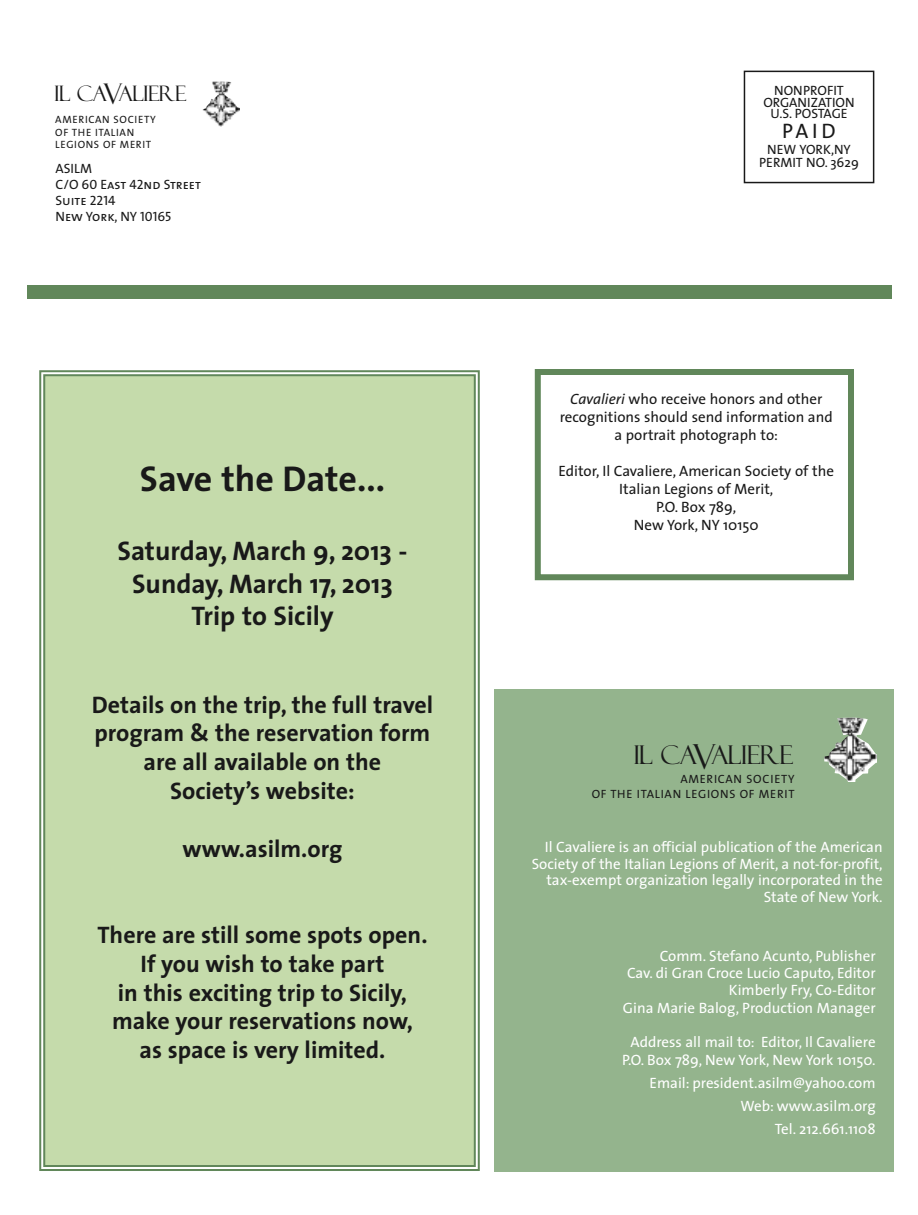
<style>
.page{position:relative;width:918px;height:1215px;background:#fff}
.page>*{position:absolute;margin:0;border:0;box-sizing:border-box;transform-origin:0 0}
.t1{font:700 36px "The Sans";color:#191919}
.t2{font:700 27px/32.4px "The Sans";color:#191919;text-align:center}
.t3{font:25.8px "Felix Titling";letter-spacing:-.04em;color:#191919}
.t4{font:700 24px/28.8px "The Sans";color:#191919;text-align:center}
.t5{font:21.3px "Felix Titling";letter-spacing:-.04em;color:#191919}
.t6{font:21px "The Sans Caps";color:#191919}
.t7{font:15px/17.4px "The Sans";color:#fff;text-align:right}
.t8{font:15px/18px "The Sans";color:#191919;text-align:center}
.t9{font:13.5px/11.7px "The Sans";color:#191919;text-align:center}
.t10{font:13.5px/16.2px "The Sans Caps";color:#191919}
.t11{font:12px/14.4px "The Sans";letter-spacing:.06em;color:#191919;text-align:right}
.t12{font:10.65px/12.8px "The Sans";letter-spacing:.06em;color:#191919}
.s1{font-size:28.5px}
.s2{font-style:italic}
.s3{font-size:34.5px}
</style>
<div class="page">
<div style="left:27px;top:285px;width:864px;height:14px;background:#61875a"></div>
<img style="left:202px;top:81px;width:37px;height:46px">
<div style="left:744px;top:71px;width:130px;height:112px;border:2px solid #191919"></div>
<div style="left:495px;top:690px;width:399px;height:482px;background:#94b48d"></div>
<img style="left:824px;top:717px;width:53px;height:64px">
<div style="left:535px;top:369px;width:319px;height:211px;border:6px solid #61875a"></div>
<div style="left:45px;top:376px;width:429px;height:789px;background:#c5dbab"></div>
<div style="left:39px;top:370px;width:441px;height:801px;border:2px solid #61875a"></div>
<div style="left:43px;top:374px;width:433px;height:793px;border:2px solid #61875a"></div>
<h3 class="t5" style="left:54px;top:85px;width:133px">IL CA<span class="s1">V</span>ALIERE</h3>
<p class="t12" style="left:55px;top:114px;width:102px">AMERICAN SOCIETY<br>OF THE ITALIAN<br>LEGIONS OF MERIT</p>
<p class="t10" style="left:56px;top:161px;width:147px">ASILM<br>C/O 60 East 42nd Street<br>Suite 2214<br>New York, NY 10165</p>
<h1 class="t1" style="left:140px;top:465px;width:247px">Save the Date...</h1>
<h2 class="t2" style="left:117px;top:537px;width:292px">Saturday, March 9, 2013 -<br>Sunday, March 17, 2013<br>Trip to Sicily</h2>
<h3 class="t4" style="left:92px;top:692px;width:343px">Details on the trip, the full travel program &amp; the reservation form are all available on the<br>Society’s website:</h3>
<h3 class="t4" style="left:183px;top:836px;width:161px">www.asilm.org</h3>
<h3 class="t4" style="left:97px;top:923px;width:332px">There are still some spots open.<br>If you wish to take part<br>in this exciting trip to Sicily, make your reservations now,<br>as space is very limited.</h3>
<p class="t9" style="left:763px;top:86px;width:93px">NONPROFIT<br>ORGANIZATION<br>U.S. POSTAGE</p>
<h3 class="t6" style="left:782px;top:123px;width:55px">PAID</h3>
<p class="t9" style="left:759px;top:144px;width:101px;line-height:13.2px">NEW YORK,NY<br>PERMIT NO. 3629</p>
<p class="t8" style="left:560px;top:391px;width:274px"><span class="s2">Cavalieri</span> who receive honors and other recognitions should send information and a portrait photograph to:</p>
<p class="t8" style="left:558px;top:463px;width:277px">Editor, Il Cavaliere, American Society of the<br>Italian Legions of Merit,<br>P.O. Box 789,<br>New York, NY 10150</p>
<h3 class="t3" style="left:633px;top:746px;width:161px">IL CA<span class="s3">V</span>ALIERE</h3>
<p class="t11" style="left:592px;top:773px;width:204px">AMERICAN SOCIETY<br>OF THE ITALIAN LEGIONS OF MERIT</p>
<p class="t7" style="left:532px;top:840px;width:353px;line-height:16.5px">Il Cavaliere is an official publication of the American Society of the Italian Legions of Merit, a not-for-profit, tax-exempt organization legally incorporated in the State of New York.</p>
<p class="t7" style="left:623px;top:948px;width:254px">Comm. Stefano Acunto, Publisher<br>Cav. di Gran Croce Lucio Caputo, Editor Kimberly Fry, Co-Editor<br>Gina Marie Balog, Production Manager</p>
<p class="t7" style="left:622px;top:1035px;width:255px;text-align:center">Address all mail to: Editor, Il Cavaliere<br>P.O. Box 789, New York, New York 10150.</p>
<p class="t7" style="left:649px;top:1073px;width:228px;line-height:23.1px">Email: president.asilm@yahoo.com<br>Web: www.asilm.org<br>Tel. 212.661.1108</p>
</div>
